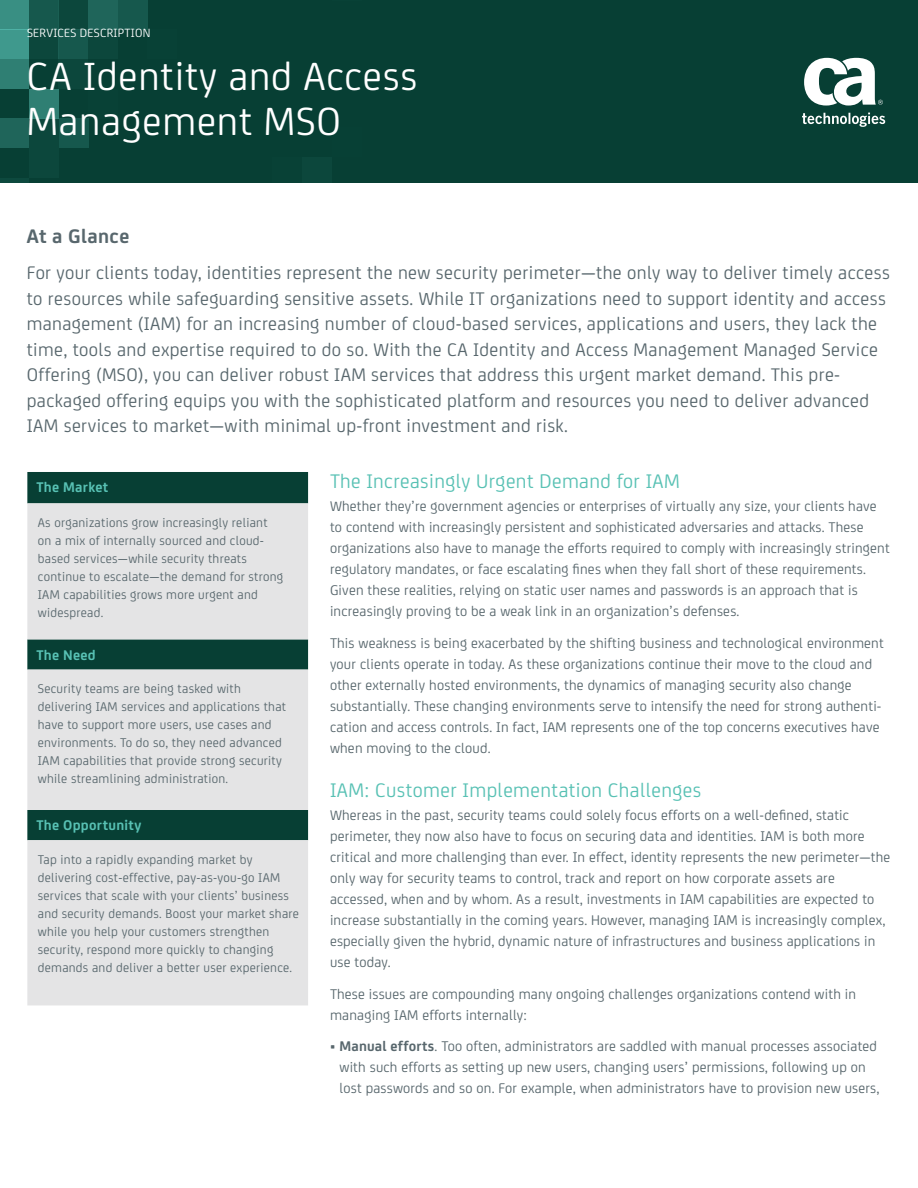
<style>
.page{position:relative;width:918px;height:1188px;background:#fff}
.page>*{position:absolute;margin:0;border:0;box-sizing:border-box;transform-origin:0 0}
.t1{font:42px/45px "CA Sans";letter-spacing:.02em;color:#fff}
.t2{font:21px "CA Sans";letter-spacing:.02em;color:#58c1b4}
.t3{font:700 21px "CA Sans";letter-spacing:.02em;color:#58676d}
.t4{font:19.5px/25.5px "CA Sans";letter-spacing:.02em;color:#58676d}
.t5{font:15px/21px "CA Sans";letter-spacing:.015em;color:#58676d}
.t6{font:700 15px "CA Sans";letter-spacing:.02em;color:#58c1b4}
.t7{font:13.5px/18px "CA Sans";letter-spacing:.02em;color:#58676d}
.t8{font:12.75px "CA Sans";letter-spacing:.02em;color:#fff}
.s1{font-weight:700}
</style>
<div class="page">
<div style="left:0;top:0;width:918px;height:183px;background:#073f34"></div>
<div style="left:0;top:118px;width:29px;height:30px;background:#1f655a"></div>
<div style="left:29px;top:118px;width:30px;height:30px;background:#0c473c"></div>
<div style="left:59px;top:118px;width:29px;height:30px;background:#16584d"></div>
<div style="left:29px;top:148px;width:30px;height:30px;background:#0c473c"></div>
<div style="left:0;top:178px;width:29px;height:5px;background:#0d493e"></div>
<div style="left:0;top:0;width:29px;height:29px;background:#398f83"></div>
<div style="left:0;top:29px;width:29px;height:30px;background:#3f998d"></div>
<div style="left:0;top:59px;width:29px;height:30px;background:#2f7f73"></div>
<div style="left:29px;top:89px;width:29px;height:30px;background:#2f7f73"></div>
<div style="left:29px;top:0;width:29px;height:29px;background:#16584d"></div>
<div style="left:29px;top:29px;width:29px;height:30px;background:#0c473c"></div>
<div style="left:58px;top:0;width:30px;height:29px;background:#0c473c"></div>
<div style="left:58px;top:29px;width:30px;height:30px;background:#16584d"></div>
<div style="left:58px;top:59px;width:30px;height:30px;background:#0c473c"></div>
<div style="left:88px;top:0;width:30px;height:29px;background:#1f655a"></div>
<div style="left:88px;top:29px;width:30px;height:30px;background:#0c473c"></div>
<div style="left:118px;top:0;width:30px;height:29px;background:#16584d"></div>
<div style="left:302px;top:157px;width:30px;height:26px;background:#0c473c"></div>
<svg style="left:802px;top:113px;width:83px;height:14px"></svg>
<svg style="left:804px;top:58px;width:79px;height:48px"></svg>
<div style="left:27px;top:472px;width:281px;height:31px;background:#073f34"></div>
<svg style="left:27px;top:503px;width:281px;height:502px;background:#c9d0cf"></svg>
<p class="t8" style="left:27px;top:24px;width:125px">SERVICES DESCRIPTION</p>
<h1 class="t1" style="left:27px;top:51px;width:392px">CA Identity and Access<br>Management MSO</h1>
<h2 class="t3" style="left:27px;top:220px;width:104px">At a Glance</h2>
<p class="t4" style="left:27px;top:259px;width:865px">For your clients today, identities represent the new security perimeter—the only way to deliver timely access to resources while safeguarding sensitive assets. While IT organizations need to support identity and access management (IAM) for an increasing number of cloud-based services, applications and users, they lack the time, tools and expertise required to do so. With the CA Identity and Access Management Managed Service Offering (MSO), you can deliver robust IAM services that address this urgent market demand. This pre&shy;packaged offering equips you with the sophisticated platform and resources you need to deliver advanced IAM services to market—with minimal up-front investment and risk.</p>
<p class="t6" style="left:36px;top:476px;width:74px">The Market</p>
<p class="t7" style="left:38px;top:513px;width:247px">As organizations grow increasingly reliant on a mix of internally sourced and cloud&shy;based services—while security threats continue to escalate—the demand for strong IAM capabilities grows more urgent and widespread.</p>
<p class="t6" style="left:36px;top:643px;width:61px">The Need</p>
<p class="t7" style="left:38px;top:679px;width:250px">Security teams are being tasked with delivering IAM services and applications that have to support more users, use cases and environments. To do so, they need advanced IAM capabilities that provide strong security while streamlining administration.</p>
<p class="t6" style="left:36px;top:814px;width:106px">The Opportunity</p>
<p class="t7" style="left:38px;top:850px;width:263px">Tap into a rapidly expanding market by delivering cost-effective, pay-as-you-go IAM services that scale with your clients’ business and security demands. Boost your market share while you help your customers strengthen security, respond more quickly to changing demands and deliver a better user experience.</p>
<h2 class="t2" style="left:330px;top:466px;width:351px">The Increasingly Urgent Demand for IAM</h2>
<p class="t5" style="left:330px;top:495px;width:561px">Whether they’re government agencies or enterprises of virtually any size, your clients have to contend with increasingly persistent and sophisticated adversaries and attacks. These organizations also have to manage the efforts required to comply with increasingly stringent regulatory mandates, or face escalating fines when they fall short of these requirements.<br>Given these realities, relying on static user names and passwords is an approach that is increasingly proving to be a weak link in an organization’s defenses.</p>
<p class="t5" style="left:330px;top:632px;width:555px">This weakness is being exacerbated by the shifting business and technological environment your clients operate in today. As these organizations continue their move to the cloud and other externally hosted environments, the dynamics of managing security also change substantially. These changing environments serve to intensify the need for strong authenti&shy;cation and access controls. In fact, IAM represents one of the top concerns executives have when moving to the cloud.</p>
<h2 class="t2" style="left:330px;top:775px;width:373px">IAM: Customer Implementation Challenges</h2>
<p class="t5" style="left:330px;top:804px;width:562px">Whereas in the past, security teams could solely focus efforts on a well-defined, static perimeter, they now also have to focus on securing data and identities. IAM is both more critical and more challenging than ever. In effect, identity represents the new perimeter—the only way for security teams to control, track and report on how corporate assets are accessed, when and by whom. As a result, investments in IAM capabilities are expected to increase substantially in the coming years. However, managing IAM is increasingly complex, especially given the hybrid, dynamic nature of infrastructures and business applications in use today.</p>
<p class="t5" style="left:330px;top:982px;width:528px">These issues are compounding many ongoing challenges organizations contend with in managing IAM efforts internally:</p>
<p class="t5" style="left:339px;top:1035px;width:541px;text-indent:-9px">• <span class="s1">Manual efforts</span>. Too often, administrators are saddled with manual processes associated with such efforts as setting up new users, changing users’ permissions, following up on lost passwords and so on. For example, when administrators have to provision new users,</p>
</div>
